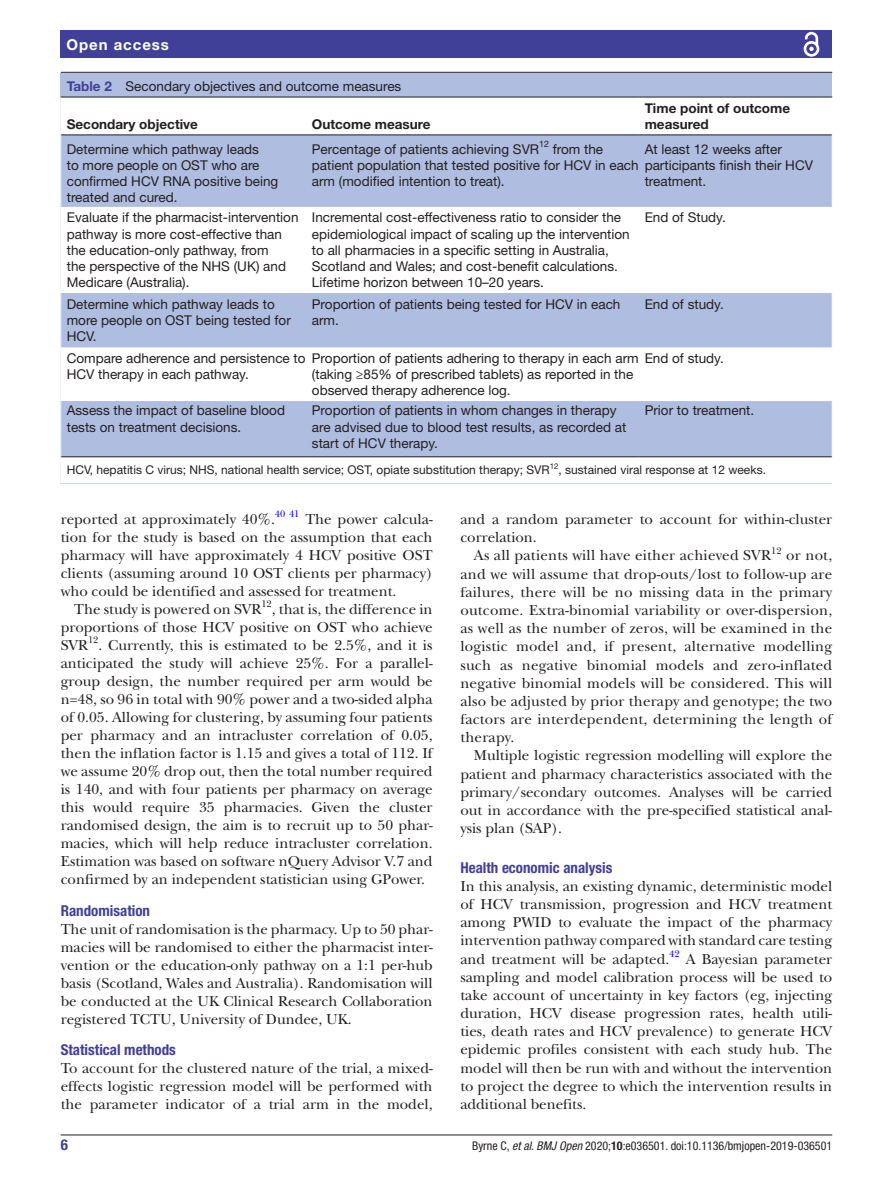
<style>
.page{position:relative;width:893px;height:1191px;background:#fff}
.page>*{position:absolute;margin:0;border:0;box-sizing:border-box;transform-origin:0 0}
.t1{font:15px/18.1px "New Baskerville";color:#231f20;text-align:justify}
.t2{font:700 condensed 15px "Helvetica Neue LT Std";color:#414099}
.t3{font:700 15px "Helvetica Neue LT Std";letter-spacing:.065em;color:#fff}
.t4{font:13.5px/16.2px "Helvetica Neue LT Std";color:#231f20}
.t5{font:700 13.5px/16.2px "Helvetica Neue LT Std";color:#231f20}
.t6{font:12px "Helvetica Neue LT Std";color:#231f20}
.t7{font:condensed 12px "Helvetica Neue LT Std";color:#231f20}
.t8{font:9.9px "New Baskerville";color:#00f}
.t9{font:9.9px "New Baskerville";color:#231f20}
.t10{font:7.95px "Helvetica Neue LT Std";color:#231f20}
.s1{font-weight:700;color:#414099}
.s2{font-style:italic}
.s3{font-weight:700}
</style>
<div class="page">
<hr style="left:61px;top:1134px;width:771px;height:1px;background:#231f20">
<div style="left:61px;top:31px;width:771px;height:27px;background:#414099"></div>
<svg style="left:803px;top:31px;width:17px;height:26px"></svg>
<div style="left:61px;top:73px;width:771px;height:410px;background:#afbde1"></div>
<hr style="left:61px;top:72px;width:771px;height:1px;background:#231f20">
<div style="left:61px;top:98px;width:771px;height:385px;background:#fff"></div>
<svg style="left:61px;top:135px;width:771px;height:321px"></svg>
<hr style="left:61px;top:97px;width:245px;height:1px;background:#231f20">
<hr style="left:61px;top:134px;width:245px;height:1px;background:#231f20">
<hr style="left:306px;top:97px;width:333px;height:1px;background:#231f20">
<hr style="left:306px;top:134px;width:333px;height:1px;background:#231f20">
<hr style="left:639px;top:97px;width:193px;height:1px;background:#231f20">
<hr style="left:639px;top:134px;width:193px;height:1px;background:#231f20">
<hr style="left:306px;top:456px;width:333px;height:1px;background:#231f20">
<hr style="left:639px;top:456px;width:193px;height:1px;background:#231f20">
<hr style="left:61px;top:456px;width:245px;height:1px;background:#231f20">
<svg style="left:60px;top:457px;width:1px;height:26px"></svg>
<hr style="left:67px;top:473px;width:765px;height:2px;background:#fff">
<p class="t3" style="left:66px;top:35px;width:104px">Open access</p>
<p class="t4" style="left:67px;top:78px;width:336px"><span class="s1">Table 2</span> Secondary objectives and outcome measures</p>
<p class="t5" style="left:67px;top:116px;width:133px">Secondary objective</p>
<p class="t5" style="left:312px;top:116px;width:120px">Outcome measure</p>
<p class="t5" style="left:645px;top:99px;width:147px">Time point of outcome measured</p>
<p class="t4" style="left:67px;top:140px;width:213px">Determine which pathway leads<br>to more people on OST who are confirmed HCV RNA positive being treated and cured.</p>
<p class="t4" style="left:312px;top:140px;width:503px">Percentage of patients achieving SVR<sup>12</sup> from the<br>patient population that tested positive for HCV in each participants finish their HCV arm (modified intention to treat).</p>
<p class="t4" style="left:645px;top:140px;width:139px">At least 12 weeks after</p>
<p class="t4" style="left:645px;top:173px;width:63px">treatment.</p>
<p class="t4" style="left:67px;top:209px;width:233px">Evaluate if the pharmacist-intervention pathway is more cost-effective than the education-only pathway, from<br>the perspective of the NHS (UK) and Medicare (Australia).</p>
<p class="t4" style="left:312px;top:209px;width:319px">Incremental cost-effectiveness ratio to consider the epidemiological impact of scaling up the intervention to all pharmacies in a specific setting in Australia, Scotland and Wales; and cost-benefit calculations.<br>Lifetime horizon between 10–20 years.</p>
<p class="t4" style="left:645px;top:209px;width:83px">End of Study.</p>
<p class="t4" style="left:67px;top:296px;width:226px">Determine which pathway leads to more people on OST being tested for<br>HCV.</p>
<p class="t4" style="left:312px;top:296px;width:310px">Proportion of patients being tested for HCV in each arm.</p>
<p class="t4" style="left:645px;top:296px;width:81px">End of study.</p>
<p class="t4" style="left:67px;top:350px;width:240px">Compare adherence and persistence to<br>HCV therapy in each pathway.</p>
<p class="t4" style="left:312px;top:350px;width:413px">Proportion of patients adhering to therapy in each arm End of study. (taking ≥85% of prescribed tablets) as reported in the<br>observed therapy adherence log.</p>
<p class="t4" style="left:67px;top:402px;width:220px">Assess the impact of baseline blood tests on treatment decisions.</p>
<p class="t4" style="left:312px;top:402px;width:316px">Proportion of patients in whom changes in therapy are advised due to blood test results, as recorded at start of HCV therapy.</p>
<p class="t4" style="left:645px;top:402px;width:111px">Prior to treatment.</p>
<p class="t6" style="left:67px;top:463px;width:484px">HCV, hepatitis C virus; NHS, national health service; OST, opiate substitution therapy; SVR</p>
<p class="t10" style="left:550px;top:461px;width:10px">12</p>
<p class="t6" style="left:559px;top:463px;width:209px">, sustained viral response at 12 weeks.</p>
<p class="t1" style="left:61px;top:510px;width:216px">reported at approximately 40%.</p>
<p class="t8" style="left:275px;top:508px;width:26px">40 41</p>
<p class="t1" style="left:305px;top:510px;width:129px">The power calcula-</p>
<p class="t1" style="left:61px;top:528px;width:373px">tion for the study is based on the assumption that each</p>
<p class="t1" style="left:61px;top:546px;width:373px">pharmacy will have approximately 4 HCV positive OST</p>
<p class="t1" style="left:61px;top:564px;width:373px">clients (assuming around 10 OST clients per pharmacy)</p>
<p class="t1" style="left:61px;top:582px;width:337px">who could be identified and assessed for treatment.</p>
<p class="t1" style="left:74px;top:600px;width:189px">The study is powered on SVR</p>
<p class="t9" style="left:261px;top:598px;width:12px">12</p>
<p class="t1" style="left:61px;top:600px;width:373px;text-indent:211px">, that is, the difference in proportions of those HCV positive on OST who achieve SVR</p>
<p class="t9" style="left:88px;top:634px;width:12px">12</p>
<p class="t1" style="left:61px;top:636px;width:373px;text-indent:38px">. Currently, this is estimated to be 2.5%, and it is anticipated the study will achieve 25%. For a parallel&shy;group design, the number required per arm would be n=48, so 96 in total with 90% power and a two-sided alpha of 0.05. Allowing for clustering, by assuming four patients per pharmacy and an intracluster correlation of 0.05, then the inflation factor is 1.15 and gives a total of 112. If we assume 20% drop out, then the total number required is 140, and with four patients per pharmacy on average this would require 35 pharmacies. Given the cluster randomised design, the aim is to recruit up to 50 phar&shy;macies, which will help reduce intracluster correlation.<br>Estimation was based on software nQuery Advisor V.7 and confirmed by an independent statistician using GPower.</p>
<p class="t2" style="left:61px;top:901px;width:91px">Randomisation</p>
<p class="t1" style="left:61px;top:920px;width:373px">The unit of randomisation is the pharmacy. Up to 50 phar&shy;macies will be randomised to either the pharmacist inter&shy;vention or the education-only pathway on a 1:1 per-hub basis (Scotland, Wales and Australia). Randomisation will be conducted at the UK Clinical Research Collaboration registered TCTU, University of Dundee, UK.</p>
<p class="t2" style="left:61px;top:1041px;width:117px">Statistical methods</p>
<p class="t1" style="left:61px;top:1059px;width:373px">To account for the clustered nature of the trial, a mixed&shy;effects logistic regression model will be performed with the parameter indicator of a trial arm in the model,</p>
<p class="t1" style="left:460px;top:510px;width:373px">and a random parameter to account for within-cluster</p>
<p class="t1" style="left:460px;top:528px;width:78px">correlation.</p>
<p class="t1" style="left:474px;top:546px;width:299px">As all patients will have either achieved SVR</p>
<p class="t9" style="left:771px;top:545px;width:12px">12</p>
<p class="t1" style="left:460px;top:546px;width:373px;text-indent:326px">or not, and we will assume that drop-outs/lost to follow-up are failures, there will be no missing data in the primary outcome. Extra-binomial variability or over-dispersion, as well as the number of zeros, will be examined in the logistic model and, if present, alternative modelling such as negative binomial models and zero-inflated negative binomial models will be considered. This will also be adjusted by prior therapy and genotype; the two factors are interdependent, determining the length of therapy.</p>
<p class="t1" style="left:460px;top:746px;width:373px;text-indent:14px">Multiple logistic regression modelling will explore the patient and pharmacy characteristics associated with the primary/secondary outcomes. Analyses will be carried out in accordance with the pre-specified statistical anal&shy;ysis plan (SAP).</p>
<p class="t2" style="left:460px;top:858px;width:154px">Health economic analysis</p>
<p class="t1" style="left:460px;top:877px;width:373px">In this analysis, an existing dynamic, deterministic model of HCV transmission, progression and HCV treatment among PWID to evaluate the impact of the pharmacy intervention pathway compared with standard care testing and treatment will be adapted.</p>
<p class="t8" style="left:669px;top:947px;width:12px">42</p>
<p class="t1" style="left:460px;top:949px;width:373px;text-indent:225px">A Bayesian parameter sampling and model calibration process will be used to take account of uncertainty in key factors (eg, injecting duration, HCV disease progression rates, health utili&shy;ties, death rates and HCV prevalence) to generate HCV epidemic profiles consistent with each study hub. The model will then be run with and without the intervention to project the degree to which the intervention results in additional benefits.</p>
<p class="t2" style="left:61px;top:1135px;width:9px">6</p>
<p class="t7" style="left:472px;top:1138px;width:362px">Byrne C, <span class="s2">et al</span>. <span class="s2">BMJ Open</span> 2020;<span class="s3">10</span>:e036501. doi:10.1136/bmjopen-2019-036501</p>
</div>
